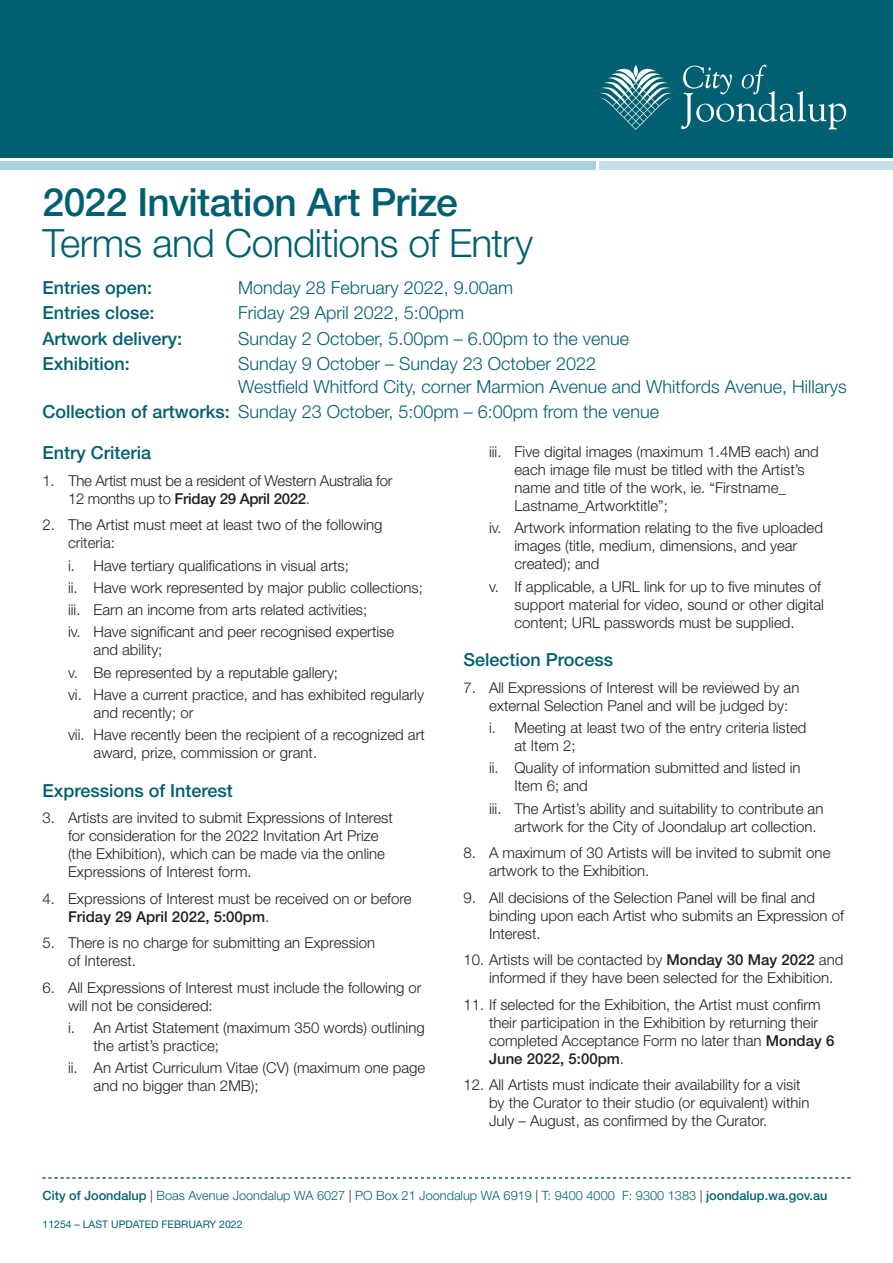
<style>
.page{position:relative;width:893px;height:1263px;background:#fff}
.page>*{position:absolute;margin:0;border:0;box-sizing:border-box;transform-origin:0 0}
.MAIN_HEAD__Bottom_Li{font:300 39px "Helvetica Neue LT Std";letter-spacing:-.015em;color:#006071}
.MAIN_HEAD__Top_Line{font:500 39px "Helvetica Neue LT Std";letter-spacing:-.015em;color:#006071}
.TEXT__Intro_Para{font:300 18px/22.5px "Helvetica Neue LT Std";color:#006071}
.TEXT__Intro_Para-2{font:500 18px "Helvetica Neue LT Std";color:#006071}
.TEXT__Sub_Heading_A{font:500 18px "Helvetica Neue LT Std";color:#006071}
.t1{font:300 15px/18px "Helvetica Neue LT Std";color:#231f20}
.t2{font:300 15px/18px "Helvetica Neue LT Std";letter-spacing:-.02em;color:#231f20}
.t3{font:300 12.75px "Helvetica Neue LT Std";color:#006071}
.t4{font:10.5px "Helvetica Neue LT Std";color:#006071}
.s1{font-weight:500}
.s2{color:#231f20}
</style>
<div class="page">
<div style="left:0;top:0;width:893px;height:157px;background:#006071"></div>
<svg style="left:600px;top:65px;width:246px;height:65px"></svg>
<div style="left:0;top:162px;width:595px;height:8px;background:#abd3de"></div>
<div style="left:600px;top:162px;width:293px;height:8px;background:#c6e1e5"></div>
<svg style="left:43px;top:1177px;width:807px;height:1px"></svg>
<p class="MAIN_HEAD__Top_Line" style="left:43px;top:179px;width:417px">2022 Invitation Art Prize</p>
<p class="MAIN_HEAD__Bottom_Li" style="left:43px;top:219px;width:492px">Terms and Conditions of Entry</p>
<p class="TEXT__Intro_Para-2" style="left:43px;top:276px;width:111px">Entries open:</p>
<p class="TEXT__Intro_Para" style="left:238px;top:275px;width:277px">Monday 28 February 2022, 9.00am</p>
<p class="TEXT__Intro_Para-2" style="left:43px;top:302px;width:114px">Entries close:</p>
<p class="TEXT__Intro_Para" style="left:238px;top:301px;width:228px">Friday 29 April 2022, 5:00pm</p>
<p class="TEXT__Intro_Para-2" style="left:43px;top:328px;width:141px">Artwork delivery:</p>
<p class="TEXT__Intro_Para" style="left:238px;top:327px;width:393px">Sunday 2 October, 5.00pm – 6.00pm to the venue</p>
<p class="TEXT__Intro_Para-2" style="left:43px;top:353px;width:89px">Exhibition:</p>
<p class="TEXT__Intro_Para" style="left:238px;top:352px;width:610px">Sunday 9 October – Sunday 23 October 2022<br>Westfield Whitford City, corner Marmion Avenue and Whitfords Avenue, Hillarys</p>
<p class="TEXT__Intro_Para-2" style="left:43px;top:401px;width:189px">Collection of artworks:</p>
<p class="TEXT__Intro_Para" style="left:238px;top:400px;width:422px">Sunday 23 October, 5:00pm – 6:00pm from the venue</p>
<p class="TEXT__Sub_Heading_A" style="left:43px;top:442px;width:110px">Entry Criteria</p>
<p class="t2" style="left:68px;top:471px;width:326px;text-indent:-26px">1. The Artist must be a resident of Western Australia for<br>12 months up to <span class="s1">Friday 29 April 2022</span>.</p>
<p class="t1" style="left:68px;top:516px;width:316px;text-indent:-26px">2. The Artist must meet at least two of the following criteria:</p>
<p class="t1" style="left:68px;top:556px;width:282px">i. Have tertiary qualifications in visual arts;</p>
<p class="t1" style="left:68px;top:578px;width:356px">ii. Have work represented by major public collections;</p>
<p class="t1" style="left:68px;top:600px;width:301px">iii. Earn an income from arts related activities;</p>
<p class="t1" style="left:94px;top:623px;width:302px;text-indent:-26px">iv. Have significant and peer recognised expertise and ability;</p>
<p class="t1" style="left:68px;top:663px;width:272px">v. Be represented by a reputable gallery;</p>
<p class="t1" style="left:94px;top:685px;width:332px;text-indent:-26px">vi. Have a current practice, and has exhibited regularly and recently; or</p>
<p class="t1" style="left:94px;top:725px;width:333px;text-indent:-26px">vii. Have recently been the recipient of a recognized art award, prize, commission or grant.</p>
<p class="TEXT__Sub_Heading_A" style="left:43px;top:780px;width:192px">Expressions of Interest</p>
<p class="t1" style="left:68px;top:809px;width:326px;text-indent:-26px">3. Artists are invited to submit Expressions of Interest for consideration for the 2022 Invitation Art Prize (the Exhibition), which can be made via the online Expressions of Interest form.</p>
<p class="t1" style="left:68px;top:889px;width:345px;text-indent:-26px">4. Expressions of Interest must be received on or before<br><span class="s1">Friday 29 April 2022, 5:00pm</span>.</p>
<p class="t1" style="left:68px;top:934px;width:309px;text-indent:-26px">5. There is no charge for submitting an Expression of Interest.</p>
<p class="t1" style="left:68px;top:978px;width:355px;text-indent:-26px">6. All Expressions of Interest must include the following or will not be considered:</p>
<p class="t1" style="left:94px;top:1018px;width:333px;text-indent:-26px">i. An Artist Statement (maximum 350 words) outlining the artist’s practice;</p>
<p class="t1" style="left:94px;top:1059px;width:333px;text-indent:-26px">ii. An Artist Curriculum Vitae (CV) (maximum one page and no bigger than 2MB);</p>
<p class="t1" style="left:514px;top:443px;width:306px;text-indent:-26px">iii. Five digital images (maximum 1.4MB each) and each image file must be titled with the Artist’s name and title of the work, ie. “Firstname_ Lastname_Artworktitle”;</p>
<p class="t1" style="left:514px;top:519px;width:310px;text-indent:-26px">iv. Artwork information relating to the five uploaded images (title, medium, dimensions, and year created); and</p>
<p class="t1" style="left:514px;top:577px;width:311px;text-indent:-26px">v. If applicable, a URL link for up to five minutes of support material for video, sound or other digital content; URL passwords must be supplied.</p>
<p class="TEXT__Sub_Heading_A" style="left:463px;top:649px;width:151px">Selection Process</p>
<p class="t1" style="left:489px;top:678px;width:312px;text-indent:-26px">7. All Expressions of Interest will be reviewed by an external Selection Panel and will be judged by:</p>
<p class="t1" style="left:514px;top:718px;width:294px;text-indent:-26px">i. Meeting at least two of the entry criteria listed at Item 2;</p>
<p class="t1" style="left:514px;top:759px;width:288px;text-indent:-26px">ii. Quality of information submitted and listed in<br>Item 6; and</p>
<p class="t1" style="left:514px;top:799px;width:310px;text-indent:-26px">iii. The Artist’s ability and suitability to contribute an artwork for the City of Joondalup art collection.</p>
<p class="t1" style="left:489px;top:843px;width:343px;text-indent:-26px">8. A maximum of 30 Artists will be invited to submit one artwork to the Exhibition.</p>
<p class="t1" style="left:489px;top:888px;width:357px;text-indent:-26px">9. All decisions of the Selection Panel will be final and binding upon each Artist who submits an Expression of<br>Interest.</p>
<p class="t1" style="left:489px;top:950px;width:356px;text-indent:-26px">10. Artists will be contacted by <span class="s1">Monday 30 May 2022</span> and informed if they have been selected for the Exhibition.</p>
<p class="t1" style="left:489px;top:995px;width:347px;text-indent:-26px">11. If selected for the Exhibition, the Artist must confirm their participation in the Exhibition by returning their completed Acceptance Form no later than <span class="s1">Monday 6<br>June 2022, 5:00pm</span>.</p>
<p class="t1" style="left:489px;top:1075px;width:322px;text-indent:-26px">12. All Artists must indicate their availability for a visit by the Curator to their studio (or equivalent) within<br>July – August, as confirmed by the Curator.</p>
<p class="t3" style="left:43px;top:1187px;width:786px"><span class="s1">City of Joondalup</span> <span class="s2">|</span> Boas Avenue Joondalup WA 6027 <span class="s2">|</span> PO Box 21 Joondalup WA 6919 <span class="s2">|</span> T: 9400 4000 F: 9300 1383 <span class="s2">|</span> <span class="s1">joondalup.wa.gov.au</span></p>
<p class="t4" style="left:43px;top:1218px;width:202px">11254 – LAST UPDATED FEBRUARY 2022</p>
</div>
